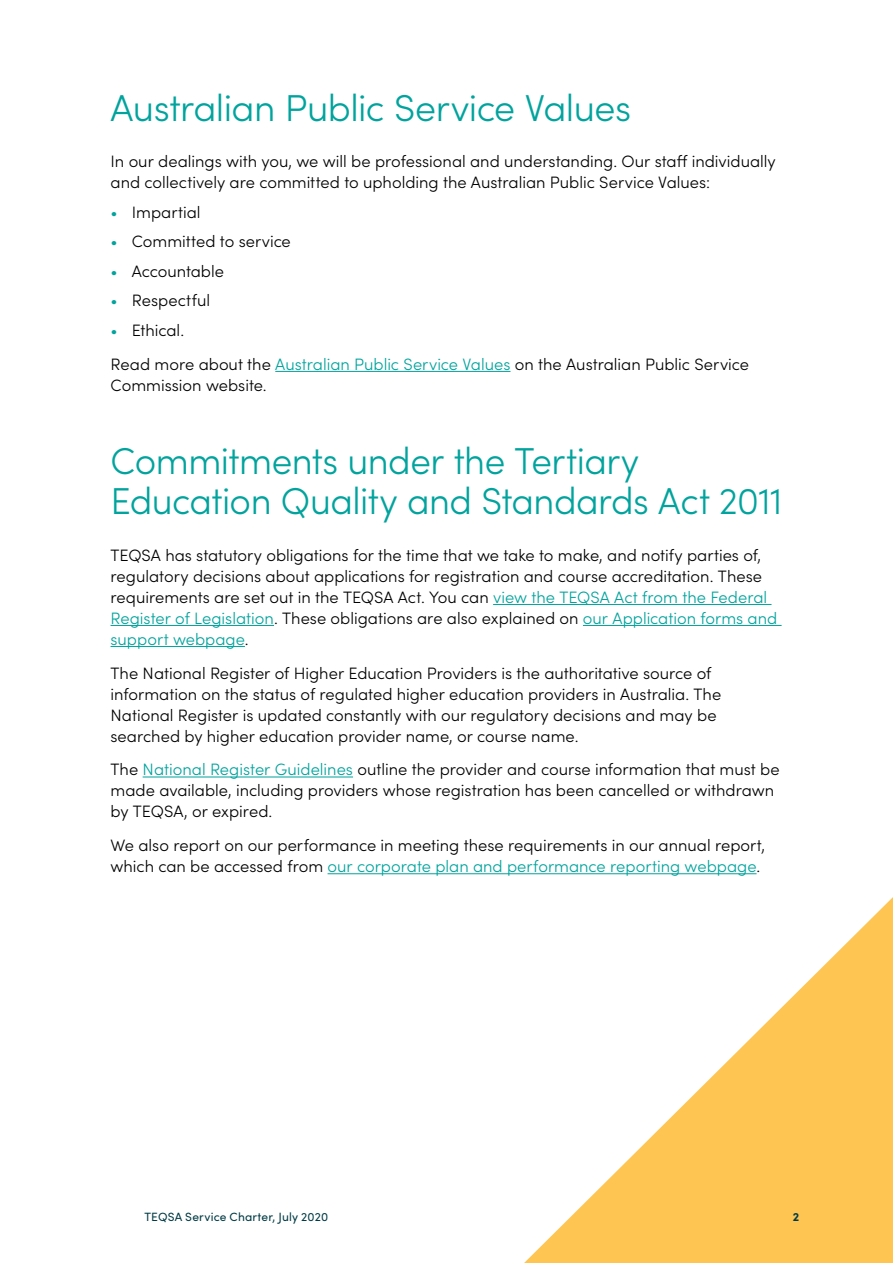
<style>
.page{position:relative;width:893px;height:1263px;background:#fff}
.page>*{position:absolute;margin:0;border:0;box-sizing:border-box;transform-origin:0 0}
.t1{font:300 37.5px/40.5px "Sofia Pro";letter-spacing:-.015em;color:#00a39d}
.Body{font:300 16.5px/21px "Sofia Pro";color:#000}
.Body-2{font:12px "Sofia Pro";letter-spacing:.015em;color:#003b45}
.Body-3{font:700 12px "Sofia Pro";color:#003b45}
.s1{color:#00a39d}
</style>
<div class="page">
<svg style="left:524px;top:897px;width:369px;height:366px"></svg>
<hr style="left:275px;top:371px;width:235px;height:1px;background:#00a39d">
<hr style="left:493px;top:604px;width:278px;height:1px;background:#00a39d">
<hr style="left:111px;top:625px;width:163px;height:1px;background:#00a39d">
<hr style="left:583px;top:625px;width:199px;height:1px;background:#00a39d">
<hr style="left:111px;top:646px;width:134px;height:1px;background:#00a39d">
<hr style="left:143px;top:776px;width:210px;height:1px;background:#00a39d">
<hr style="left:328px;top:873px;width:428px;height:1px;background:#00a39d">
<h2 class="t1" style="left:111px;top:85px;width:522px">Australian Public Service Values</h2>
<p class="Body" style="left:111px;top:150px;width:667px">In our dealings with you, we will be professional and understanding. Our staff individually and collectively are committed to upholding the Australian Public Service Values:</p>
<p class="Body" style="left:111px;top:201px;width:92px"><span class="s1">•</span> Impartial</p>
<p class="Body" style="left:111px;top:230px;width:182px"><span class="s1">•</span> Committed to service</p>
<p class="Body" style="left:111px;top:260px;width:115px"><span class="s1">•</span> Accountable</p>
<p class="Body" style="left:111px;top:289px;width:101px"><span class="s1">•</span> Respectful</p>
<p class="Body" style="left:111px;top:319px;width:75px"><span class="s1">•</span> Ethical.</p>
<p class="Body" style="left:111px;top:352px;width:640px">Read more about the <span class="s1">Australian Public Service Values</span> on the Australian Public Service<br>Commission website.</p>
<h2 class="t1" style="left:111px;top:438px;width:673px">Commitments under the Tertiary<br>Education Quality and Standards Act 2011</h2>
<p class="Body" style="left:111px;top:544px;width:668px">TEQSA has statutory obligations for the time that we take to make, and notify parties of, regulatory decisions about applications for registration and course accreditation. These requirements are set out in the TEQSA Act. You can <span class="s1">view the TEQSA Act from the Federal Register of Legislation</span>. These obligations are also explained on <span class="s1">our Application forms and support webpage</span>.</p>
<p class="Body" style="left:111px;top:661px;width:612px">The National Register of Higher Education Providers is the authoritative source of information on the status of regulated higher education providers in Australia. The National Register is updated constantly with our regulatory decisions and may be searched by higher education provider name, or course name.</p>
<p class="Body" style="left:111px;top:758px;width:671px">The <span class="s1">National Register Guidelines</span> outline the provider and course information that must be made available, including providers whose registration has been cancelled or withdrawn by TEQSA, or expired.</p>
<p class="Body" style="left:111px;top:834px;width:656px">We also report on our performance in meeting these requirements in our annual report, which can be accessed from <span class="s1">our corporate plan and performance reporting webpage</span>.</p>
<p class="Body-2" style="left:145px;top:1207px;width:185px">TEQSA Service Charter, July 2020</p>
<p class="Body-3" style="left:793px;top:1207px;width:8px">2</p>
</div>
